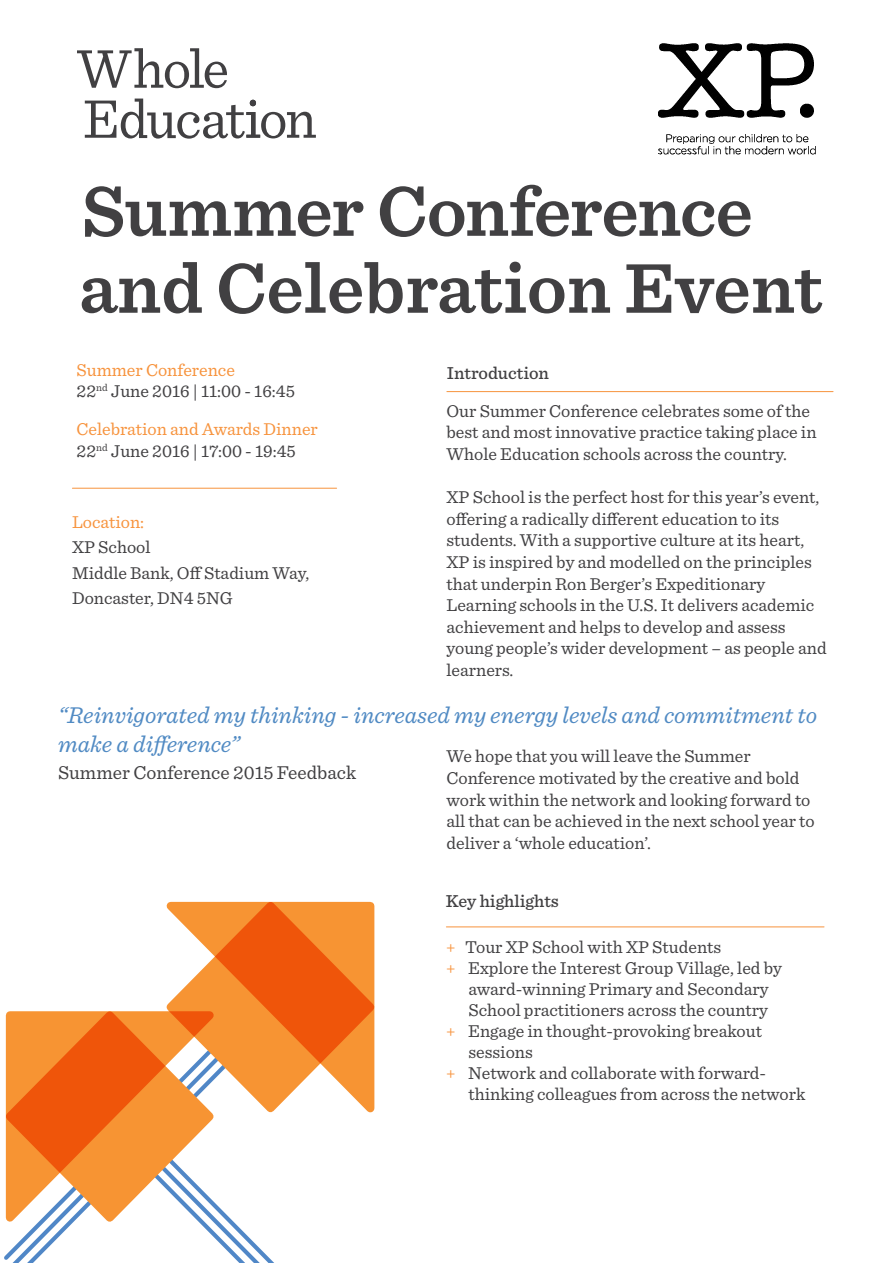
<style>
.page{position:relative;width:893px;height:1263px;background:#fff}
.page>*{position:absolute;margin:0;border:0;box-sizing:border-box;transform-origin:0 0}
.t1{font:600 73.5px "Sentinel";letter-spacing:-.005em;color:#414042}
.t2{font:57px/50.2px "Sentinel";letter-spacing:-.035em;color:#414042}
.t3{font:italic 24px/28.8px "Sentinel";color:#508ac3}
.t4{font:19.5px "Sentinel";color:#414042}
.t5{font:18px/21.6px "Sentinel";color:#414042}
.t6{font:18px/22.5px "Sentinel";color:#f7933d}
.t7{font:500 18px "Sentinel";color:#414042}
.s1{font-size:57.45px}
.s2{color:#f7933d}
.s3{color:#414042}
</style>
<div class="page">
<img style="left:658px;top:43px;width:158px;height:112px">
<hr style="left:447px;top:391px;width:386px;height:1px;background:#f7933d">
<hr style="left:446px;top:926px;width:378px;height:1px;background:#f7933d">
<hr style="left:72px;top:488px;width:265px;height:1px;background:#f7933d">
<svg style="left:166px;top:901px;width:209px;height:212px;background:#f7a251"></svg>
<svg style="left:209px;top:1218px;width:65px;height:45px"></svg>
<svg style="left:166px;top:906px;width:204px;height:312px"></svg>
<svg style="left:5px;top:1010px;width:222px;height:222px"></svg>
<h2 class="t2" style="left:77px;top:40px;width:242px">W<span class="s1">h</span>o<span class="s1">l</span>e<br>E<span class="s1">d</span>uca<span class="s1">t</span>ion</h2>
<h1 class="t1" style="left:81px;top:154px;width:673px">Summer Conference</h1>
<h1 class="t1" style="left:79px;top:231px;width:745px">and Celebration Event</h1>
<p class="t5" style="left:77px;top:359px;width:220px;line-height:21px"><span class="s2">Summer Conference<br></span>22<sup>nd</sup> June 2016 | 11:00 - 16:45</p>
<p class="t7" style="left:447px;top:359px;width:104px">Introduction</p>
<p class="t5" style="left:446px;top:399px;width:372px">Our Summer Conference celebrates some of the best and most innovative practice taking place in<br>Whole Education schools across the country.</p>
<p class="t5" style="left:446px;top:485px;width:382px">XP School is the perfect host for this year’s event, offering a radically different education to its students. With a supportive culture at its heart, XP is inspired by and modelled on the principles that underpin Ron Berger’s Expeditionary Learning schools in the U.S. It delivers academic achievement and helps to develop and assess young people’s wider development – as people and learners.</p>
<p class="t6" style="left:77px;top:416px;width:243px">Celebration and Awards Dinner<br><span class="s3">22</span><sup>nd</sup> <span class="s3">June 2016 | 17:00 - 19:45</span></p>
<p class="t6" style="left:72px;top:509px;width:74px">Location:</p>
<p class="t5" style="left:72px;top:533px;width:239px;line-height:25.5px">XP School<br>Middle Bank, Off Stadium Way,<br>Doncaster, DN4 5NG</p>
<h3 class="t3" style="left:58px;top:699px;width:760px">“Reinvigorated my thinking - increased my energy levels and commitment to make a difference”</h3>
<p class="t4" style="left:58px;top:758px;width:300px">Summer Conference 2015 Feedback</p>
<p class="t5" style="left:446px;top:744px;width:370px">We hope that you will leave the Summer Conference motivated by the creative and bold work within the network and looking forward to all that can be achieved in the next school year to deliver a ‘whole education’.</p>
<p class="t7" style="left:446px;top:887px;width:114px">Key highlights</p>
<p class="t5" style="left:446px;top:935px;width:277px"><span class="s2">+</span> Tour XP School with XP Students</p>
<p class="t5" style="left:446px;top:956px;width:338px"><span class="s2">+</span> Explore the Interest Group Village, led by</p>
<p class="t5" style="left:468px;top:977px;width:302px">award-winning Primary and Secondary</p>
<p class="t5" style="left:468px;top:998px;width:301px">School practitioners across the country</p>
<p class="t5" style="left:446px;top:1019px;width:318px"><span class="s2">+</span> Engage in thought-provoking breakout</p>
<p class="t5" style="left:468px;top:1040px;width:66px">sessions</p>
<p class="t5" style="left:446px;top:1061px;width:322px"><span class="s2">+</span> Network and collaborate with forward-</p>
<p class="t5" style="left:468px;top:1082px;width:339px">thinking colleagues from across the network</p>
</div>
